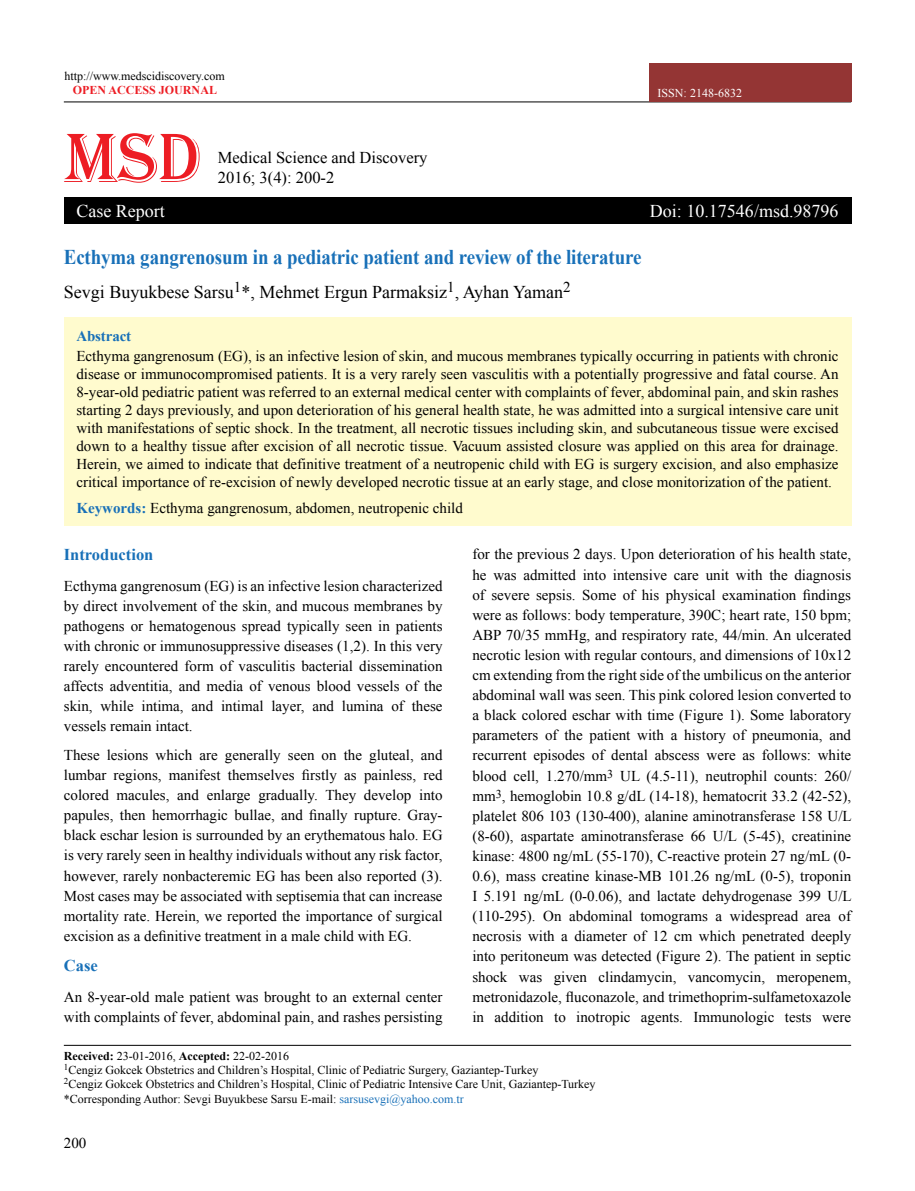
<style>
.page{position:relative;width:915px;height:1191px;background:#fff}
.page>*{position:absolute;margin:0;border:0;box-sizing:border-box;transform-origin:0 0}
.t1{font:700 21px "Times New Roman";letter-spacing:-.005em;color:#1870b8;scale:.9 1}
.t2{font:18px "Times New Roman";color:#000}
.t3{font:18px "Times New Roman";color:#fff}
.t4{font:16.5px/19.8px "Times New Roman";color:#000}
.t5{font:700 16.5px "Times New Roman";color:#1870b8}
.t6{font:15px/20.1px "Times New Roman";color:#000;text-align:justify}
.t7{font:700 15px "Times New Roman";letter-spacing:-.01em;color:#1870b8}
.t8{font:12px/14.4px "Times New Roman";color:#000}
.t9{font:700 12px "Times New Roman";color:#ed1d24}
.t10{font:12px "Times New Roman";color:#fff}
.s1{font-weight:700;color:#1870b8}
.s2{font-weight:700}
.s3{color:#1870b8}
</style>
<div class="page">
<div style="left:64px;top:318px;width:786px;height:208px;background:#fffbce"></div>
<hr style="left:64px;top:102px;width:786px;height:1px;background:#000">
<hr style="left:64px;top:1045px;width:786px;height:1px;background:#000">
<div style="left:648px;top:64px;width:202px;height:38px;background:#943534"></div>
<svg style="left:64px;top:133px;width:135px;height:50px"></svg>
<div style="left:64px;top:198px;width:786px;height:26px;background:#000"></div>
<p class="t8" style="left:64px;top:69px;width:162px">http://www.medscidiscovery.com</p>
<p class="t9" style="left:73px;top:82px;width:146px">OPEN ACCESS JOURNAL</p>
<p class="t4" style="left:218px;top:147px;width:211px">Medical Science and Discovery<br>2016; 3(4): 200-2</p>
<p class="t10" style="left:657px;top:85px;width:86px">ISSN: 2148-6832</p>
<p class="t3" style="left:76px;top:199px;width:90px">Case Report</p>
<p class="t3" style="left:649px;top:199px;width:190px">Doi: 10.17546/msd.98796</p>
<h1 class="t1" style="left:64px;top:242px;width:643px">Ecthyma gangrenosum in a pediatric patient and review of the literature</h1>
<p class="t2" style="left:64px;top:279px;width:508px">Sevgi Buyukbese Sarsu<sup>1</sup>*, Mehmet Ergun Parmaksiz<sup>1</sup>, Ayhan Yaman<sup>2</sup></p>
<p class="t7" style="left:76px;top:325px;width:56px">Abstract</p>
<p class="t6" style="left:76px;top:346px;width:763px;line-height:18px">Ecthyma gangrenosum (EG), is an infective lesion of skin, and mucous membranes typically occurring in patients with chronic disease or immunocompromised patients. It is a very rarely seen vasculitis with a potentially progressive and fatal course. An 8-year-old pediatric patient was referred to an external medical center with complaints of fever, abdominal pain, and skin rashes starting 2 days previously, and upon deterioration of his general health state, he was admitted into a surgical intensive care unit with manifestations of septic shock. In the treatment, all necrotic tissues including skin, and subcutaneous tissue were excised down to a healthy tissue after excision of all necrotic tissue. Vacuum assisted closure was applied on this area for drainage.<br>Herein, we aimed to indicate that definitive treatment of a neutropenic child with EG is surgery excision, and also emphasize critical importance of re-excision of newly developed necrotic tissue at an early stage, and close monitorization of the patient.</p>
<p class="t6" style="left:76px;top:498px;width:388px"><span class="s1">Keywords:</span> Ecthyma gangrenosum, abdomen, neutropenic child</p>
<p class="t5" style="left:64px;top:543px;width:91px">Introduction</p>
<p class="t6" style="left:64px;top:575px;width:380px">Ecthyma gangrenosum (EG) is an infective lesion characterized by direct involvement of the skin, and mucous membranes by pathogens or hematogenous spread typically seen in patients with chronic or immunosuppressive diseases (1,2). In this very rarely encountered form of vasculitis bacterial dissemination affects adventitia, and media of venous blood vessels of the skin, while intima, and intimal layer, and lumina of these vessels remain intact.</p>
<p class="t6" style="left:64px;top:744px;width:380px">These lesions which are generally seen on the gluteal, and lumbar regions, manifest themselves firstly as painless, red colored macules, and enlarge gradually. They develop into papules, then hemorrhagic bullae, and finally rupture. Gray&shy;black eschar lesion is surrounded by an erythematous halo. EG is very rarely seen in healthy individuals without any risk factor, however, rarely nonbacteremic EG has been also reported (3).<br>Most cases may be associated with septisemia that can increase mortality rate. Herein, we reported the importance of surgical excision as a definitive treatment in a male child with EG.</p>
<p class="t5" style="left:64px;top:954px;width:35px">Case</p>
<p class="t6" style="left:64px;top:986px;width:380px">An 8-year-old male patient was brought to an external center with complaints of fever, abdominal pain, and rashes persisting</p>
<p class="t6" style="left:472px;top:544px;width:380px">for the previous 2 days. Upon deterioration of his health state, he was admitted into intensive care unit with the diagnosis of severe sepsis. Some of his physical examination findings were as follows: body temperature, 390C; heart rate, 150 bpm; ABP 70/35 mmHg, and respiratory rate, 44/min. An ulcerated necrotic lesion with regular contours, and dimensions of 10x12 cm extending from the right side of the umbilicus on the anterior abdominal wall was seen. This pink colored lesion converted to a black colored eschar with time (Figure 1). Some laboratory parameters of the patient with a history of pneumonia, and recurrent episodes of dental abscess were as follows: white blood cell, 1.270/mm<sup>3</sup> UL (4.5-11), neutrophil counts: 260/ mm<sup>3</sup>, hemoglobin 10.8 g/dL (14-18), hematocrit 33.2 (42-52), platelet 806 103 (130-400), alanine aminotransferase 158 U/L (8-60), aspartate aminotransferase 66 U/L (5-45), creatinine kinase: 4800 ng/mL (55-170), C-reactive protein 27 ng/mL (0- 0.6), mass creatine kinase-MB 101.26 ng/mL (0-5), troponin I 5.191 ng/mL (0-0.06), and lactate dehydrogenase 399 U/L (110-295). On abdominal tomograms a widespread area of necrosis with a diameter of 12 cm which penetrated deeply into peritoneum was detected (Figure 2). The patient in septic shock was given clindamycin, vancomycin, meropenem, metronidazole, fluconazole, and trimethoprim-sulfametoxazole in addition to inotropic agents. Immunologic tests were</p>
<p class="t8" style="left:64px;top:1048px;width:533px"><span class="s2">Received:</span> 23-01-2016, <span class="s2">Accepted:</span> 22-02-2016<br><sup>1</sup>Cengiz Gokcek Obstetrics and Children’s Hospital, Clinic of Pediatric Surgery, Gaziantep-Turkey<br><sup>2</sup>Cengiz Gokcek Obstetrics and Children’s Hospital, Clinic of Pediatric Intensive Care Unit, Gaziantep-Turkey *Corresponding Author: Sevgi Buyukbese Sarsu E-mail: <span class="s3">sarsusevgi@yahoo.com.tr</span></p>
<p class="t6" style="left:64px;top:1132px;width:24px">200</p>
</div>
